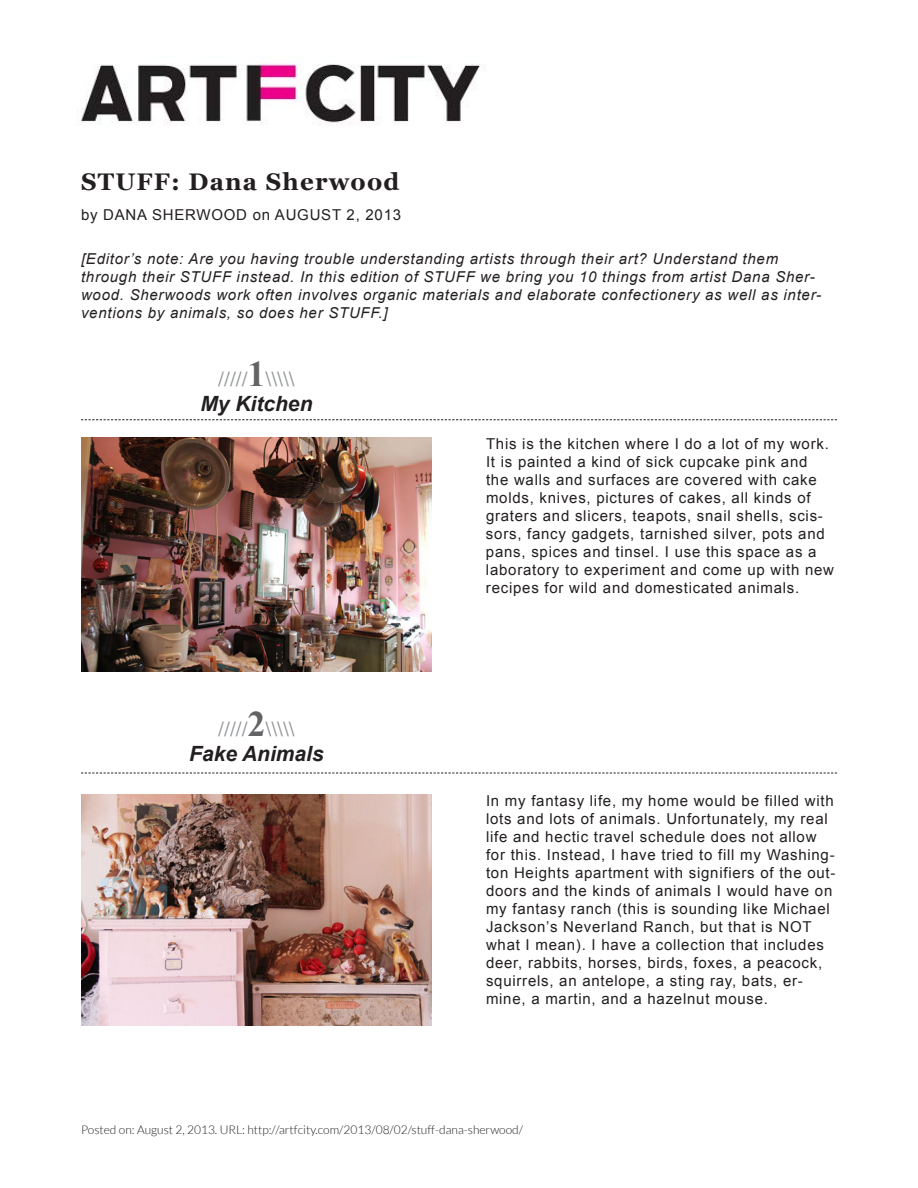
<style>
.page{position:relative;width:918px;height:1188px;background:#fff}
.page>*{position:absolute;margin:0;border:0;box-sizing:border-box;transform-origin:0 0}
.t1{font:700 24px "Georgia";letter-spacing:.05em;color:#231f20}
.t2{font:700 21px "Times New Roman";color:#939598}
.t3{font:italic 700 21px "Arial";color:#231f20}
.t4{font:15px/18px "Arial";letter-spacing:.05em;color:#231f20}
.t5{font:italic 15px/18px "Arial";letter-spacing:.05em;color:#231f20}
.t6{font:300 12px "Lato";color:#231f20}
.s1{font-size:36px;color:#636366}
</style>
<div class="page">
<img style="left:77px;top:63px;width:408px;height:61px">
<svg style="left:81px;top:419px;width:756px;height:1px"></svg>
<img style="left:81px;top:438px;width:351px;height:234px">
<img style="left:81px;top:795px;width:351px;height:231px">
<svg style="left:81px;top:773px;width:756px;height:1px"></svg>
<p class="t1" style="left:81px;top:163px;width:320px">STUFF: Dana Sherwood</p>
<p class="t4" style="left:81px;top:206px;width:322px">by DANA SHERWOOD on AUGUST 2, 2013</p>
<p class="t5" style="left:81px;top:250px;width:742px">[Editor’s note: Are you having trouble understanding artists through their art? Understand them through their STUFF instead. In this edition of STUFF we bring you 10 things from artist Dana Sher&shy;wood. Sherwoods work often involves organic materials and elaborate confectionery as well as inter&shy;ventions by animals, so does her STUFF.]</p>
<p class="t2" style="left:218px;top:364px;width:78px">/////<span class="s1">1</span>\\\\\</p>
<p class="t3" style="left:200px;top:389px;width:114px">My Kitchen</p>
<p class="t2" style="left:218px;top:715px;width:78px">/////<span class="s1">2</span>\\\\\</p>
<p class="t3" style="left:189px;top:740px;width:136px">Fake Animals</p>
<p class="t4" style="left:486px;top:434px;width:350px">This is the kitchen where I do a lot of my work.<br>It is painted a kind of sick cupcake pink and<br>the walls and surfaces are covered with cake molds, knives, pictures of cakes, all kinds of graters and slicers, teapots, snail shells, scis&shy;sors, fancy gadgets, tarnished silver, pots and pans, spices and tinsel. I use this space as a laboratory to experiment and come up with new recipes for wild and domesticated animals.</p>
<p class="t4" style="left:486px;top:791px;width:351px">In my fantasy life, my home would be filled with lots and lots of animals. Unfortunately, my real life and hectic travel schedule does not allow for this. Instead, I have tried to fill my Washing&shy;ton Heights apartment with signifiers of the out&shy;doors and the kinds of animals I would have on my fantasy ranch (this is sounding like Michael Jackson’s Neverland Ranch, but that is NOT what I mean). I have a collection that includes deer, rabbits, horses, birds, foxes, a peacock, squirrels, an antelope, a sting ray, bats, er&shy;mine, a martin, and a hazelnut mouse.</p>
<p class="t6" style="left:81px;top:1123px;width:444px">Posted on: August 2, 2013. URL: http://artfcity.com/2013/08/02/stuff-dana-sherwood/</p>
</div>
